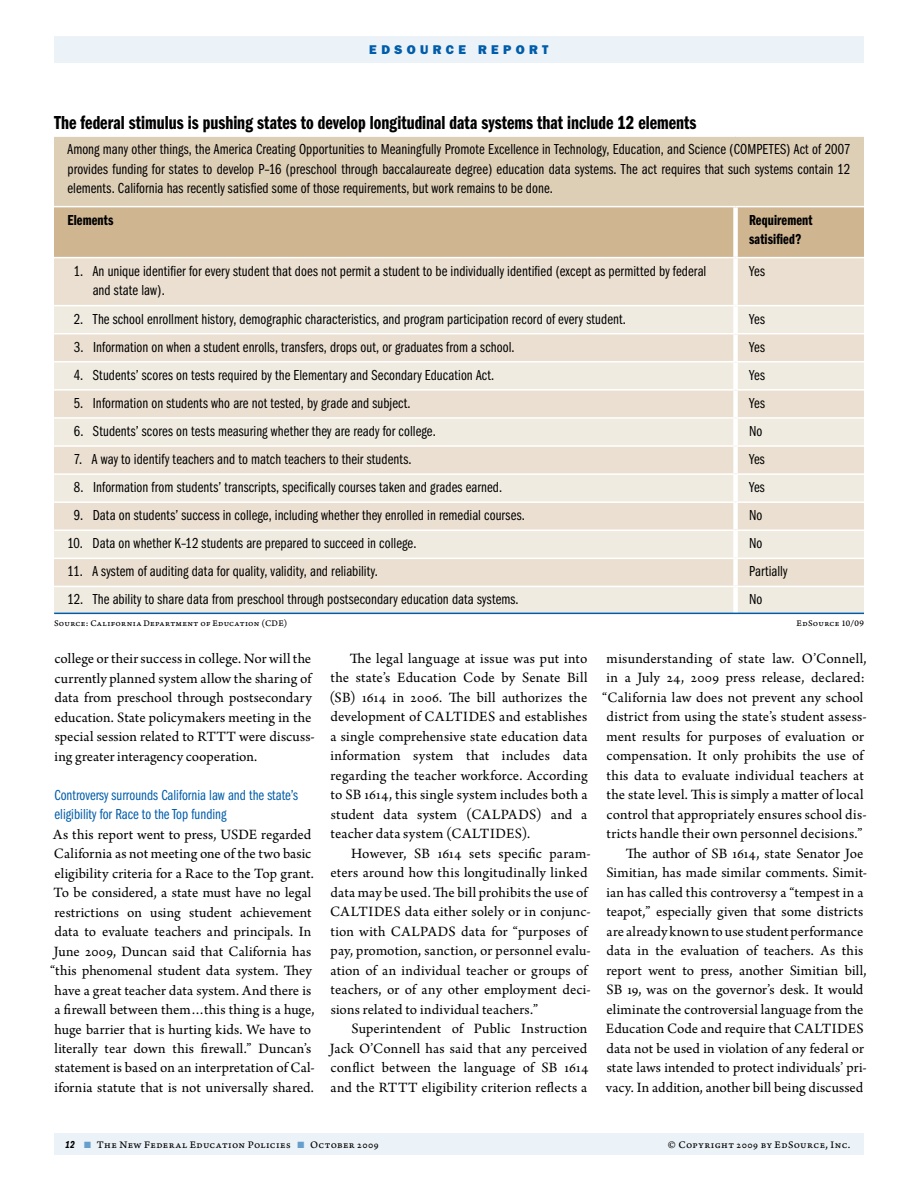
<style>
.page{position:relative;width:918px;height:1188px;background:#fff}
.page>*{position:absolute;margin:0;border:0;box-sizing:border-box;transform-origin:0 0}
.t1{font:19.5px "Franklin Gothic Demi Cmpr";color:#000}
.t2{font:15px/19.5px "Arno Pro";letter-spacing:.005em;color:#000}
.t3{font:15px/19.5px "Franklin Gothic Book Cmpr";letter-spacing:.01em;color:#000;text-align:justify}
.t4{font:15px/19.5px "Franklin Gothic Book Cmpr";color:#005daa}
.t5{font:15px/19.5px "Franklin Gothic Demi Cmpr";letter-spacing:.01em;color:#000}
.t6{font:800 12.75px "Franklin Gothic";letter-spacing:.34em;color:#005daa}
.t7{font:10.5px "Arno Pro Caption";letter-spacing:.04em;color:#000}
.t8{font:9px "Arno Pro Caption";letter-spacing:.035em;color:#000}
.s1{font-family:"Franklin Gothic Demi Cmpr Ital"}
.s2{color:#669ecc}
</style>
<div class="page">
<div style="left:54px;top:36px;width:810px;height:27px;background:#ebf2f8"></div>
<div style="left:54px;top:1134px;width:810px;height:21px;background:#ebf2f8"></div>
<div style="left:54px;top:136px;width:810px;height:71px;background:#ddceb6"></div>
<div style="left:54px;top:207px;width:810px;height:50px;background:#cfb691"></div>
<div style="left:54px;top:258px;width:810px;height:47px;background:#eadfd0"></div>
<svg style="left:54px;top:306px;width:810px;height:307px;fill:#efebe1"></svg>
<hr style="left:54px;top:206px;width:682px;height:1px;background:#fff">
<hr style="left:54px;top:333px;width:682px;height:1px;background:#fff">
<hr style="left:54px;top:361px;width:682px;height:2px;background:#fff">
<hr style="left:54px;top:389px;width:682px;height:2px;background:#fff">
<hr style="left:54px;top:417px;width:682px;height:2px;background:#fff">
<hr style="left:54px;top:445px;width:682px;height:2px;background:#fff">
<hr style="left:54px;top:473px;width:682px;height:2px;background:#fff">
<hr style="left:54px;top:501px;width:682px;height:2px;background:#fff">
<hr style="left:54px;top:530px;width:682px;height:1px;background:#fff">
<hr style="left:54px;top:558px;width:682px;height:1px;background:#fff">
<hr style="left:54px;top:586px;width:682px;height:1px;background:#fff">
<hr style="left:54px;top:135px;width:682px;height:2px;background:#fff">
<hr style="left:736px;top:135px;width:128px;height:2px;background:#fff">
<hr style="left:736px;top:206px;width:128px;height:1px;background:#fff">
<hr style="left:736px;top:333px;width:128px;height:1px;background:#fff">
<hr style="left:736px;top:361px;width:128px;height:2px;background:#fff">
<hr style="left:736px;top:389px;width:128px;height:2px;background:#fff">
<hr style="left:736px;top:417px;width:128px;height:2px;background:#fff">
<hr style="left:736px;top:445px;width:128px;height:2px;background:#fff">
<hr style="left:736px;top:473px;width:128px;height:2px;background:#fff">
<hr style="left:736px;top:501px;width:128px;height:2px;background:#fff">
<hr style="left:736px;top:530px;width:128px;height:1px;background:#fff">
<hr style="left:736px;top:558px;width:128px;height:1px;background:#fff">
<hr style="left:736px;top:586px;width:128px;height:1px;background:#fff">
<div style="left:733px;top:207px;width:5px;height:50px;background:#fff"></div>
<div style="left:733px;top:258px;width:5px;height:47px;background:#fff"></div>
<div style="left:733px;top:306px;width:5px;height:27px;background:#fff"></div>
<div style="left:733px;top:334px;width:5px;height:27px;background:#fff"></div>
<div style="left:733px;top:363px;width:5px;height:26px;background:#fff"></div>
<div style="left:733px;top:391px;width:5px;height:26px;background:#fff"></div>
<div style="left:733px;top:419px;width:5px;height:26px;background:#fff"></div>
<div style="left:733px;top:447px;width:5px;height:26px;background:#fff"></div>
<div style="left:733px;top:475px;width:5px;height:26px;background:#fff"></div>
<div style="left:733px;top:503px;width:5px;height:27px;background:#fff"></div>
<div style="left:733px;top:531px;width:5px;height:27px;background:#fff"></div>
<div style="left:733px;top:559px;width:5px;height:27px;background:#fff"></div>
<div style="left:733px;top:587px;width:5px;height:27px;background:#fff"></div>
<hr style="left:54px;top:613px;width:810px;height:1px;background:#005daa">
<p class="t6" style="left:369px;top:42px;width:76px">EDSOURCE</p>
<p class="t6" style="left:478px;top:42px;width:26px">R EPORT</p>
<h1 class="t1" style="left:54px;top:112px;width:644px">The federal stimulus is pushing states to develop longitudinal data systems that include 12 elements</h1>
<p class="t3" style="left:68px;top:140px;width:784px">Among many other things, the America Creating Opportunities to Meaningfully Promote Excellence in Technology, Education, and Science (COMPETES) Act of 2007 provides funding for states to develop P–16 (preschool through baccalaureate degree) education data systems. The act requires that such systems contain 12 elements. California has recently satisfied some of those requirements, but work remains to be done.</p>
<p class="t5" style="left:68px;top:210px;width:48px">Elements</p>
<p class="t5" style="left:749px;top:210px;width:65px">Requirement satisified?</p>
<p class="t3" style="left:93px;top:261px;width:615px;text-indent:-19px">1. An unique identifier for every student that does not permit a student to be individually identified (except as permitted by federal and state law).</p>
<p class="t3" style="left:749px;top:261px;width:17px">Yes</p>
<p class="t3" style="left:74px;top:309px;width:554px">2. The school enrollment history, demographic characteristics, and program participation record of every student.</p>
<p class="t3" style="left:749px;top:309px;width:17px">Yes</p>
<p class="t3" style="left:74px;top:337px;width:442px">3. Information on when a student enrolls, transfers, drops out, or graduates from a school.</p>
<p class="t3" style="left:749px;top:337px;width:17px">Yes</p>
<p class="t3" style="left:74px;top:365px;width:422px">4. Students’ scores on tests required by the Elementary and Secondary Education Act.</p>
<p class="t3" style="left:749px;top:365px;width:17px">Yes</p>
<p class="t3" style="left:74px;top:393px;width:338px">5. Information on students who are not tested, by grade and subject.</p>
<p class="t3" style="left:749px;top:393px;width:17px">Yes</p>
<p class="t3" style="left:74px;top:421px;width:363px">6. Students’ scores on tests measuring whether they are ready for college.</p>
<p class="t3" style="left:749px;top:421px;width:15px">No</p>
<p class="t3" style="left:74px;top:450px;width:339px">7. A way to identify teachers and to match teachers to their students.</p>
<p class="t3" style="left:749px;top:450px;width:17px">Yes</p>
<p class="t3" style="left:74px;top:478px;width:430px">8. Information from students’ transcripts, specifically courses taken and grades earned.</p>
<p class="t3" style="left:749px;top:478px;width:17px">Yes</p>
<p class="t3" style="left:74px;top:506px;width:453px">9. Data on students’ success in college, including whether they enrolled in remedial courses.</p>
<p class="t3" style="left:749px;top:506px;width:15px">No</p>
<p class="t3" style="left:67px;top:534px;width:350px">10. Data on whether K–12 students are prepared to succeed in college.</p>
<p class="t3" style="left:749px;top:534px;width:15px">No</p>
<p class="t3" style="left:67px;top:562px;width:312px">11. A system of auditing data for quality, validity, and reliability.</p>
<p class="t3" style="left:749px;top:562px;width:40px">Partially</p>
<p class="t3" style="left:67px;top:590px;width:453px">12. The ability to share data from preschool through postsecondary education data systems.</p>
<p class="t3" style="left:749px;top:590px;width:15px">No</p>
<p class="t8" style="left:54px;top:618px;width:235px">Source: California Department of Education (CDE)</p>
<p class="t8" style="left:797px;top:618px;width:69px">EdSource 10/09</p>
<p class="t2" style="left:55px;top:650px;width:262px">college or their success in college. Nor will the currently planned system allow the sharing of data from preschool through postsecondary education. State policymakers meeting in the special session related to RTTT were discuss&shy;ing greater interagency cooperation.</p>
<p class="t4" style="left:55px;top:785px;width:245px">Controversy surrounds California law and the state’s eligibility for Race to the Top funding</p>
<p class="t2" style="left:50px;top:825px;width:266px">As this report went to press, USDE regarded California as not meeting one of the two basic eligibility criteria for a Race to the Top grant.<br>To be considered, a state must have no legal restrictions on using student achievement data to evaluate teachers and principals. In June 2009, Duncan said that California has “this phenomenal student data system. They have a great teacher data system. And there is a firewall between them…this thing is a huge, huge barrier that is hurting kids. We have to literally tear down this firewall.” Duncan’s statement is based on an interpretation of Cal&shy;ifornia statute that is not universally shared.</p>
<p class="t2" style="left:329px;top:650px;width:260px;text-align:justify;text-indent:20px">The legal language at issue was put into the state’s Education Code by Senate Bill (SB) 1614 in 2006. The bill authorizes the development of CALTIDES and establishes a single comprehensive state education data information system that includes data regarding the teacher workforce. According to SB 1614, this single system includes both a student data system (CALPADS) and a teacher data system (CALTIDES).</p>
<p class="t2" style="left:330px;top:845px;width:262px;text-indent:21px">However, SB 1614 sets specific param&shy;eters around how this longitudinally linked data may be used. The bill prohibits the use of CALTIDES data either solely or in conjunc&shy;tion with CALPADS data for “purposes of pay, promotion, sanction, or personnel evalu&shy;ation of an individual teacher or groups of teachers, or of any other employment deci&shy;sions related to individual teachers.”</p>
<p class="t2" style="left:330px;top:1020px;width:260px;text-align:justify;text-indent:22px">Superintendent of Public Instruction Jack O’Connell has said that any perceived conflict between the language of SB 1614 and the RTTT eligibility criterion reflects a</p>
<p class="t2" style="left:602px;top:650px;width:266px;text-align:right">misunderstanding of state law. O’Connell, in a July 24, 2009 press release, declared: “California law does not prevent any school district from using the state’s student assess&shy;ment results for purposes of evaluation or compensation. It only prohibits the use of this data to evaluate individual teachers at the state level. This is simply a matter of local control that appropriately ensures school dis&shy;tricts handle their own personnel decisions.” The author of SB 1614, state Senator Joe Simitian, has made similar comments. Simit&shy;ian has called this controversy a “tempest in a teapot,” especially given that some districts are already known to use student performance data in the evaluation of teachers. As this report went to press, another Simitian bill, SB 19, was on the governor’s desk. It would eliminate the controversial language from the Education Code and require that CALTIDES data not be used in violation of any federal or state laws intended to protect individuals’ pri&shy;vacy. In addition, another bill being discussed</p>
<p class="t7" style="left:65px;top:1139px;width:315px"><span class="s1">12</span> <span class="s2">■</span> The New Federal Education Policies <span class="s2">■</span> October 2009</p>
<p class="t7" style="left:668px;top:1139px;width:184px">© Copyright 2009 by EdSource, Inc.</p>
</div>
